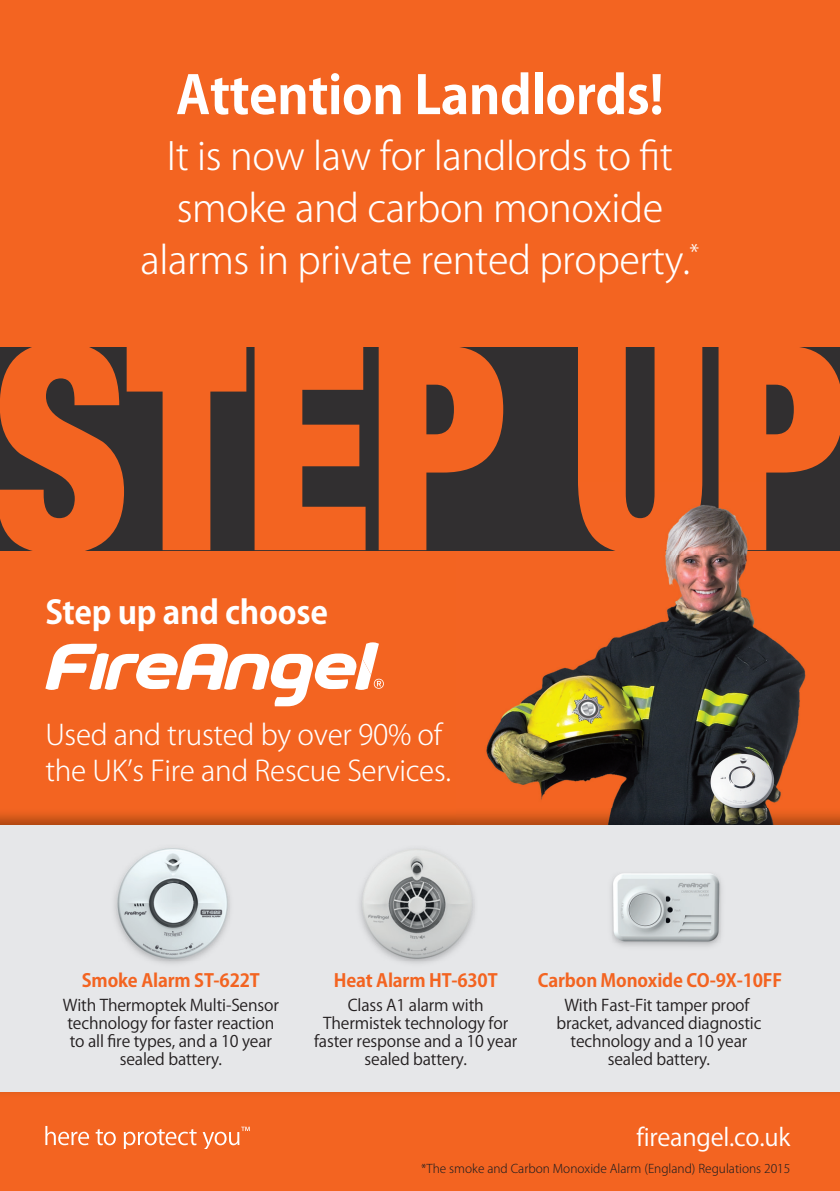
<style>
.page{position:relative;width:840px;height:1191px;background:#fff}
.page>*{position:absolute;margin:0;border:0;box-sizing:border-box;transform-origin:0 0}
.t1{font:900 condensed 285.2px "Helvetica Neue LT";letter-spacing:-.01em;color:#f36421;scale:.9 1}
.t2{font:700 52px "Koz Go Pro";letter-spacing:-.01em;color:#fff}
.t3{font:300 38px/52px "Koz Go Pro";letter-spacing:-.01em;color:#fff;text-align:center}
.t4{font:700 32px "Koz Go Pro";letter-spacing:-.01em;color:#fff}
.t5{font:300 28px/36px "Koz Go Pro";letter-spacing:-.01em;color:#fff}
.t6{font:24px "Koz Go Pr 6 N";letter-spacing:-.01em;color:#fff}
.t7{font:700 18px "Koz Go Pro";letter-spacing:-.01em;color:#f36421}
.t8{font:16px/18px "Koz Go Pr 6 N";letter-spacing:-.01em;color:#231f20;text-align:center}
.t9{font:300 12px "Koz Go Pro";color:#231f20}
</style>
<div class="page">
<div style="left:0;top:0;width:839px;height:1191px;background:#f36421"></div>
<div style="left:0;top:273px;width:839px;height:277px;background:#312f30"></div>
<div style="left:0;top:0;width:839px;height:347px;background:#f36421"></div>
<img style="left:486px;top:554px;width:320px;height:254px">
<img style="left:456px;top:482px;width:383px;height:72px">
<img style="left:0;top:808px;width:839px;height:17px">
<img style="left:0;top:1091px;width:839px;height:2px">
<div style="left:0;top:825px;width:839px;height:266px;background:#e6e7e9"></div>
<img style="left:360px;top:846px;width:114px;height:114px">
<img style="left:611px;top:880px;width:111px;height:67px">
<img style="left:612px;top:873px;width:108px;height:69px">
<img style="left:115px;top:846px;width:114px;height:114px">
<svg style="left:45px;top:642px;width:338px;height:64px"></svg>
<svg style="left:45px;top:1126px;width:44px;height:19px"></svg>
<svg style="left:96px;top:1129px;width:20px;height:16px"></svg>
<svg style="left:124px;top:1129px;width:72px;height:19px"></svg>
<svg style="left:202px;top:1126px;width:48px;height:22px"></svg>
<h2 class="t2" style="left:176px;top:62px;width:489px">Attention Landlords!</h2>
<h3 class="t3" style="left:140px;top:130px;width:560px">It is now law for landlords to fit smoke and carbon monoxide alarms in private rented property.<sup>*</sup></h3>
<h1 class="t1" style="left:-8px;top:273px;width:951px">STEP UP</h1>
<h3 class="t4" style="left:45px;top:591px;width:284px">Step up and choose</h3>
<h3 class="t5" style="left:45px;top:717px;width:407px">Used and trusted by over 90% of the UKʼs Fire and Rescue Services.</h3>
<p class="t7" style="left:82px;top:969px;width:179px">Smoke Alarm ST-622T</p>
<p class="t8" style="left:63px;top:996px;width:217px">With Thermoptek Multi-Sensor technology for faster reaction to all fire types, and a 10 year sealed battery.</p>
<p class="t7" style="left:333px;top:969px;width:165px">Heat Alarm HT-630T</p>
<p class="t8" style="left:314px;top:996px;width:204px">Class A1 alarm with<br>Thermistek technology for faster response and a 10 year sealed battery.</p>
<p class="t7" style="left:537px;top:969px;width:246px">Carbon Monoxide CO-9X-10FF</p>
<p class="t8" style="left:556px;top:996px;width:206px">With Fast-Fit tamper proof bracket, advanced diagnostic technology and a 10 year sealed battery.</p>
<h3 class="t6" style="left:636px;top:1123px;width:155px">fireangel.co.uk</h3>
<p class="t9" style="left:421px;top:1160px;width:370px">*The smoke and Carbon Monoxide Alarm (England) Regulations 2015</p>
</div>
